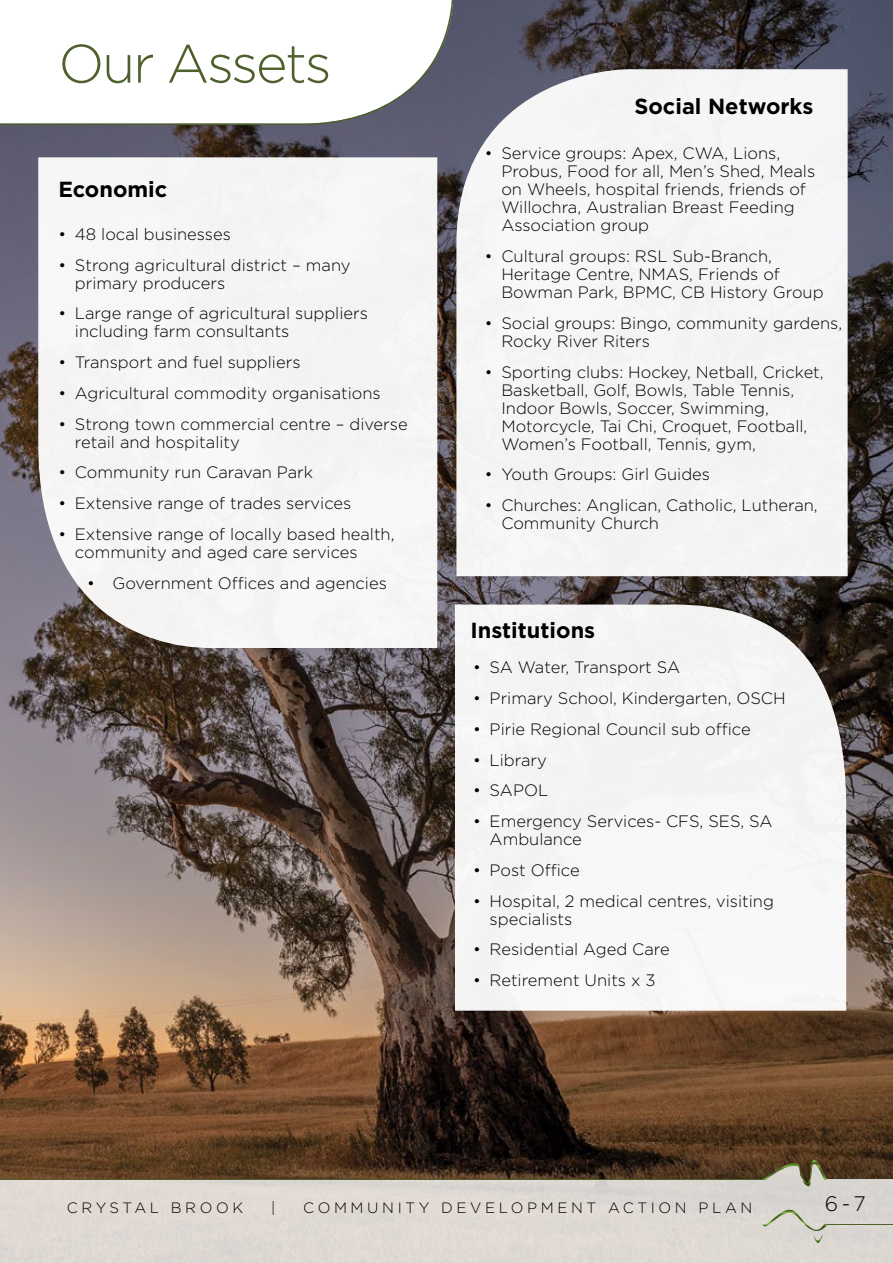
<style>
.page{position:relative;width:893px;height:1263px;background:#fff}
.page>*{position:absolute;margin:0;border:0;box-sizing:border-box;transform-origin:0 0}
.t1{font:300 54px "Gotham";letter-spacing:-.04em;color:#4e602b}
.t2{font:700 21.9px "Gotham";color:#000}
.t3{font:300 21px "Gotham";color:#000}
.t4{font:300 16.5px/18px "Gotham";color:#000}
.t5{font:300 15px "Gotham";letter-spacing:.24em;color:#000}
</style>
<div class="page">
<img style="left:0;top:0;width:893px;height:1162px">
<svg style="left:0;top:0;width:455px;height:126px"></svg>
<svg style="left:0;top:1162px;width:893px;height:101px;background:#c5bcb4"></svg>
<hr style="left:824px;top:1224px;width:69px;height:1px;background:#4d5f2a">
<hr style="left:0;top:1179px;width:765px;height:1px;background:#4d5f2a">
<svg style="left:762px;top:1142px;width:65px;height:51px;background:#867864"></svg>
<svg style="left:762px;top:1203px;width:66px;height:43px;background:#d2d0c7"></svg>
<div style="left:38px;top:157px;width:399px;height:491px;background:#f6f5f5"></div>
<div style="left:455px;top:604px;width:391px;height:407px;background:#f6f5f5"></div>
<svg style="left:456px;top:69px;width:392px;height:507px;fill:#f5f4f4"></svg>
<h1 class="t1" style="left:58px;top:34px;width:275px">Our Assets</h1>
<h2 class="t2" style="left:58px;top:176px;width:110px">Economic</h2>
<p class="t4" style="left:58px;top:225px;width:174px">• 48 local businesses</p>
<p class="t4" style="left:75px;top:256px;width:277px;text-indent:-16px">• Strong agricultural district – many primary producers</p>
<p class="t4" style="left:75px;top:304px;width:294px;text-indent:-16px">• Large range of agricultural suppliers including farm consultants</p>
<p class="t4" style="left:58px;top:353px;width:244px">• Transport and fuel suppliers</p>
<p class="t4" style="left:58px;top:384px;width:324px">• Agricultural commodity organisations</p>
<p class="t4" style="left:75px;top:415px;width:334px;text-indent:-16px">• Strong town commercial centre – diverse retail and hospitality</p>
<p class="t4" style="left:58px;top:463px;width:256px">• Community run Caravan Park</p>
<p class="t4" style="left:58px;top:494px;width:294px">• Extensive range of trades services</p>
<p class="t4" style="left:75px;top:525px;width:321px;text-indent:-16px">• Extensive range of locally based health, community and aged care services</p>
<p class="t4" style="left:87px;top:574px;width:301px">• Government Offices and agencies</p>
<h2 class="t2" style="left:634px;top:93px;width:180px">Social Networks</h2>
<p class="t4" style="left:501px;top:144px;width:315px;text-indent:-16px">• Service groups: Apex, CWA, Lions, Probus, Food for all, Men’s Shed, Meals on Wheels, hospital friends, friends of Willochra, Australian Breast Feeding Association group</p>
<p class="t4" style="left:501px;top:247px;width:324px;text-indent:-16px">• Cultural groups: RSL Sub-Branch,<br>Heritage Centre, NMAS, Friends of<br>Bowman Park, BPMC, CB History Group</p>
<p class="t4" style="left:501px;top:314px;width:342px;text-indent:-16px">• Social groups: Bingo, community gardens,<br>Rocky River Riters</p>
<p class="t4" style="left:501px;top:363px;width:324px;text-indent:-16px">• Sporting clubs: Hockey, Netball, Cricket, Basketball, Golf, Bowls, Table Tennis, Indoor Bowls, Soccer, Swimming, Motorcycle, Tai Chi, Croquet, Football, Women’s Football, Tennis, gym,</p>
<p class="t4" style="left:485px;top:465px;width:227px">• Youth Groups: Girl Guides</p>
<p class="t4" style="left:501px;top:496px;width:318px;text-indent:-16px">• Churches: Anglican, Catholic, Lutheran,<br>Community Church</p>
<h2 class="t2" style="left:471px;top:617px;width:126px">Institutions</h2>
<p class="t4" style="left:473px;top:658px;width:209px">• SA Water, Transport SA</p>
<p class="t4" style="left:473px;top:689px;width:314px">• Primary School, Kindergarten, OSCH</p>
<p class="t4" style="left:473px;top:720px;width:279px">• Pirie Regional Council sub office</p>
<p class="t4" style="left:473px;top:750px;width:75px">• Library</p>
<p class="t4" style="left:473px;top:781px;width:77px">• SAPOL</p>
<p class="t4" style="left:490px;top:812px;width:284px;text-indent:-16px">• Emergency Services- CFS, SES, SA<br>Ambulance</p>
<p class="t4" style="left:473px;top:861px;width:108px">• Post Office</p>
<p class="t4" style="left:490px;top:892px;width:286px;text-indent:-16px">• Hospital, 2 medical centres, visiting specialists</p>
<p class="t4" style="left:473px;top:940px;width:198px">• Residential Aged Care</p>
<p class="t4" style="left:473px;top:971px;width:184px">• Retirement Units x 3</p>
<p class="t5" style="left:67px;top:1199px;width:178px">CRYSTAL BROOK</p>
<p class="t5" style="left:271px;top:1199px;width:6px">|</p>
<p class="t5" style="left:303px;top:1199px;width:451px">COMMUNITY DEVELOPMENT ACTION PLAN</p>
<p class="t3" style="left:825px;top:1192px;width:43px">6-7</p>
</div>
